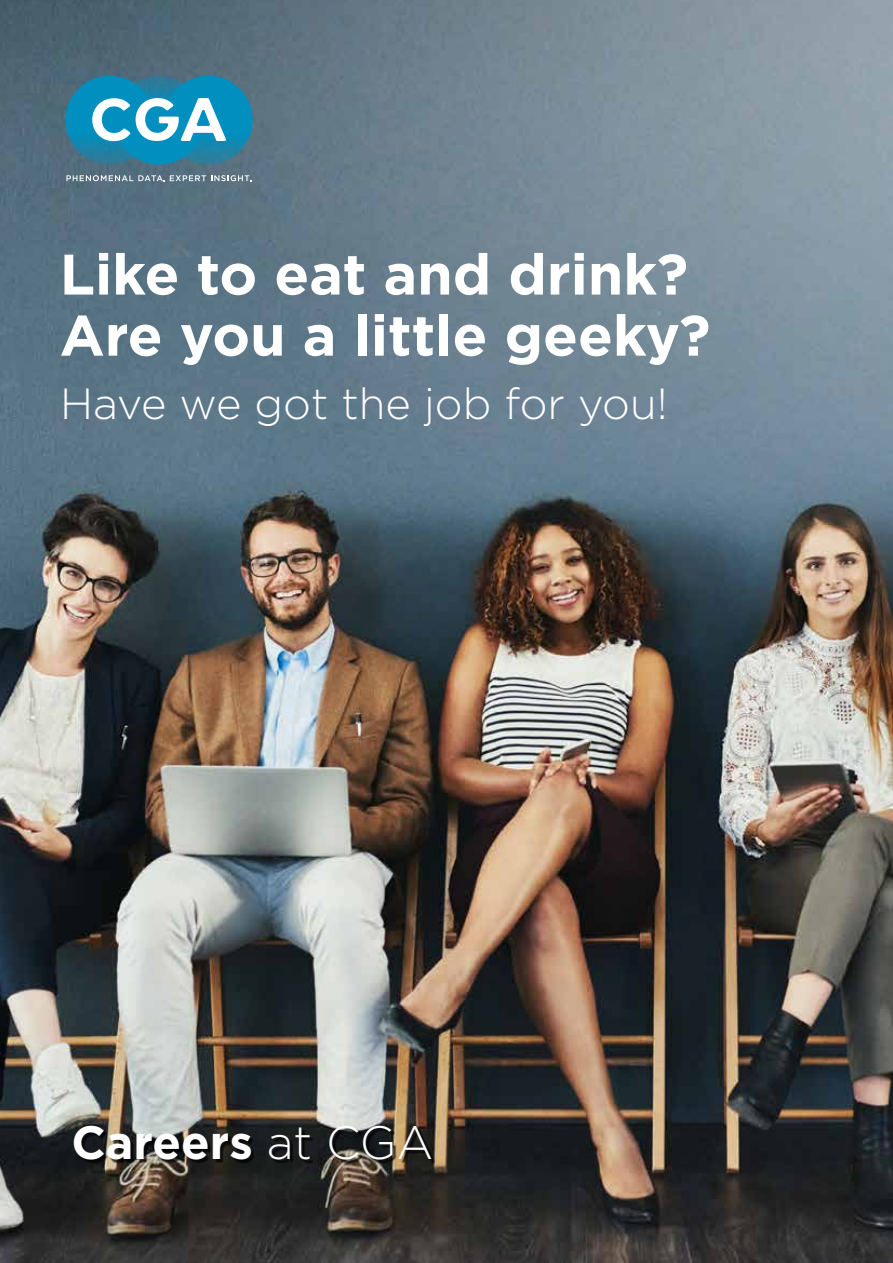
<style>
.page{position:relative;width:893px;height:1263px;background:#fff}
.page>*{position:absolute;margin:0;border:0;box-sizing:border-box;transform-origin:0 0}
.t1{font:700 57px/61.1px "Gotham";color:#fff}
.t2{font:700 46.8px "Gotham";color:#fff}
.t3{font:300 43.5px "Gotham";color:#fff}
.s1{font-weight:300}
</style>
<div class="page">
<img style="left:0;top:0;width:893px;height:1263px">
<div style="left:76px;top:1127px;width:360px;height:37px;background:#000;opacity:.75"></div>
<svg style="left:66px;top:76px;width:187px;height:89px;background:#3899ba"></svg>
<svg style="left:66px;top:175px;width:186px;height:6px"></svg>
<p class="t1" style="left:60px;top:243px;width:652px">Like to eat and drink?<br>Are you a little geeky?</p>
<p class="t3" style="left:60px;top:376px;width:609px">Have we got the job for you!</p>
<p class="t2" style="left:71px;top:1111px;width:363px">Careers <span class="s1">at CGA</span></p>
</div>
